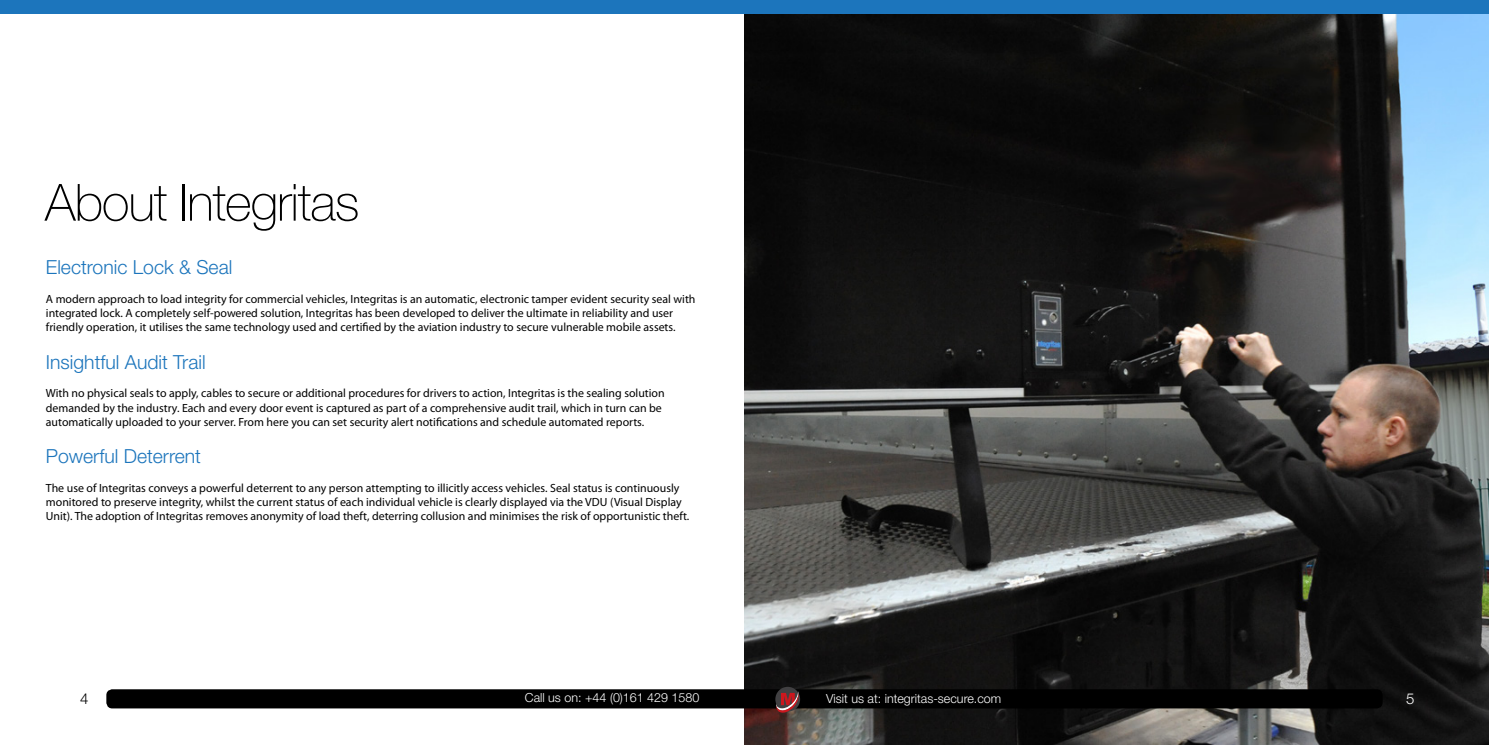
<style>
.page{position:relative;width:1489px;height:745px;background:#fff}
.page>*{position:absolute;margin:0;border:0;box-sizing:border-box;transform-origin:0 0}
.t1{font:100 51.25px "Helvetica Neue LT Std";letter-spacing:-.02em;color:#000}
.t2{font:300 19.38px "Helvetica Neue LT Std";color:#1c75bc}
.t3{font:300 15px "Helvetica Neue LT Std";color:#000}
.t4{font:300 15px "Helvetica Neue LT Std";color:#fff}
.t5{font:300 12.5px "Helvetica Neue LT Std";color:#fff}
.t6{font:11.88px/14.2px "Myriad Pro";color:#000}
</style>
<div class="page">
<img style="left:744px;top:14px;width:744px;height:730px">
<div style="left:0;top:0;width:1488px;height:14px;background:#1c75bc"></div>
<div style="left:106px;top:688px;width:1276px;height:20px;background:#000;border-radius:6px"></div>
<svg style="left:775px;top:686px;width:25px;height:25px"></svg>
<svg style="left:776px;top:690px;width:23px;height:22px"></svg>
<h1 class="t1" style="left:45px;top:173px;width:316px">About Integritas</h1>
<h2 class="t2" style="left:46px;top:255px;width:188px">Electronic Lock &amp; Seal</h2>
<p class="t6" style="left:46px;top:291px;width:651px">A modern approach to load integrity for commercial vehicles, Integritas is an automatic, electronic tamper evident security seal with integrated lock. A completely self-powered solution, Integritas has been developed to deliver the ultimate in reliability and user friendly operation, it utilises the same technology used and certified by the aviation industry to secure vulnerable mobile assets.</p>
<h2 class="t2" style="left:46px;top:350px;width:161px">Insightful Audit Trail</h2>
<p class="t6" style="left:46px;top:386px;width:620px">With no physical seals to apply, cables to secure or additional procedures for drivers to action, Integritas is the sealing solution demanded by the industry. Each and every door event is captured as part of a comprehensive audit trail, which in turn can be automatically uploaded to your server. From here you can set security alert notifications and schedule automated reports.</p>
<h2 class="t2" style="left:46px;top:444px;width:157px">Powerful Deterrent</h2>
<p class="t6" style="left:46px;top:480px;width:645px">The use of Integritas conveys a powerful deterrent to any person attempting to illicitly access vehicles. Seal status is continuously monitored to preserve integrity, whilst the current status of each individual vehicle is clearly displayed via the VDU (Visual Display<br>Unit). The adoption of Integritas removes anonymity of load theft, deterring collusion and minimises the risk of opportunistic theft.</p>
<p class="t3" style="left:80px;top:689px;width:10px">4</p>
<p class="t5" style="left:525px;top:689px;width:176px">Call us on: +44 (0)161 429 1580</p>
<p class="t5" style="left:826px;top:690px;width:177px">Visit us at: integritas-secure.com</p>
<p class="t4" style="left:1405px;top:689px;width:10px">5</p>
</div>
